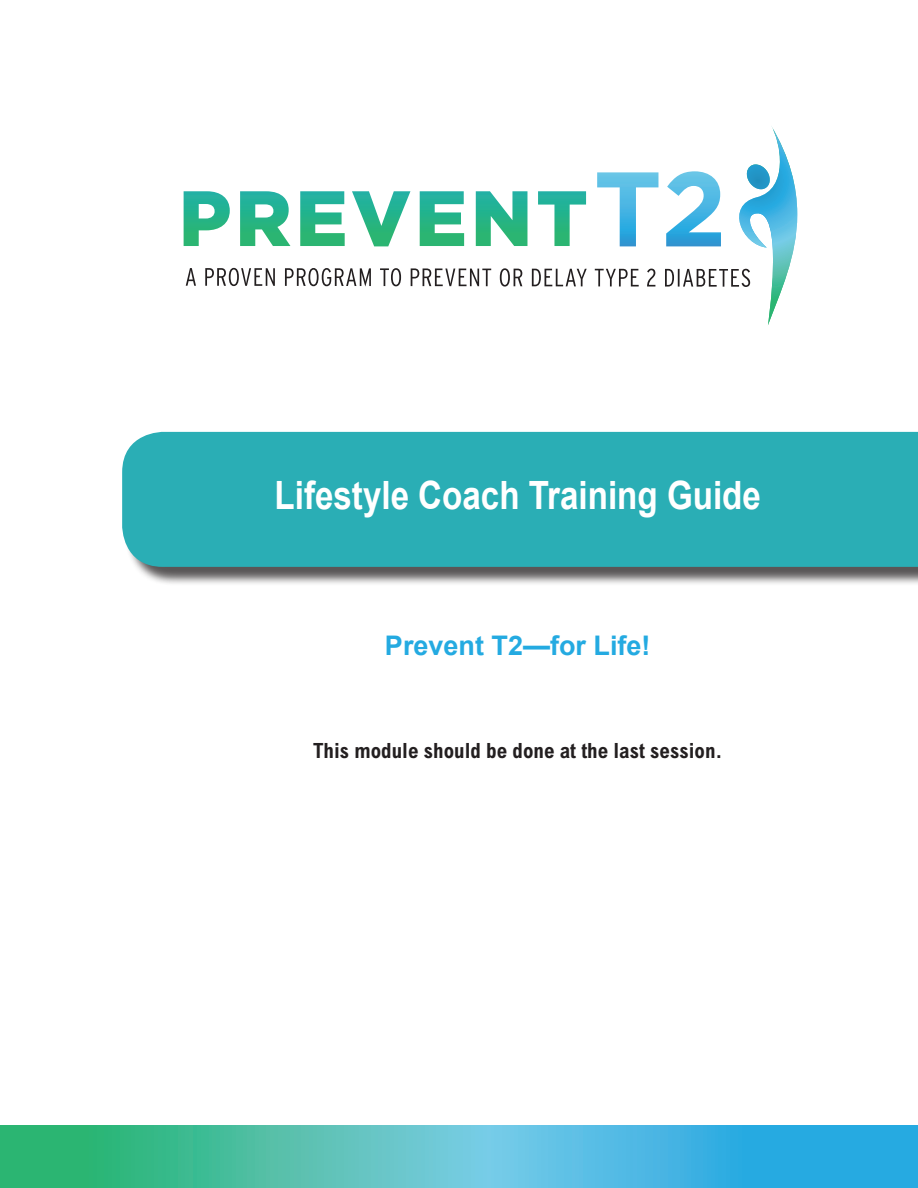
<style>
.page{position:relative;width:918px;height:1188px;background:#fff}
.page>*{position:absolute;margin:0;border:0;box-sizing:border-box;transform-origin:0 0}
.t1{font:700 39px "Arial";color:#fff;scale:.85 1}
.t2{font:700 27px "Arial";color:#24aae1}
.Body_Copy{font:700 condensed 21px "Arial MT Std";color:#231f20}
</style>
<div class="page">
<div style="left:124px;top:434px;width:794px;height:152px;background:#231f20;opacity:.75"></div>
<div style="left:122px;top:432px;width:796px;height:135px;background:#2aaeb5"></div>
<svg style="left:186px;top:268px;width:10px;height:18px"></svg>
<svg style="left:205px;top:268px;width:70px;height:18px"></svg>
<svg style="left:285px;top:268px;width:86px;height:19px"></svg>
<svg style="left:380px;top:268px;width:21px;height:18px"></svg>
<svg style="left:411px;top:268px;width:80px;height:18px"></svg>
<svg style="left:500px;top:268px;width:22px;height:19px"></svg>
<svg style="left:532px;top:269px;width:55px;height:17px"></svg>
<svg style="left:595px;top:269px;width:44px;height:18px"></svg>
<svg style="left:647px;top:269px;width:8px;height:18px"></svg>
<svg style="left:597px;top:172px;width:61px;height:74px"></svg>
<svg style="left:665px;top:126px;width:132px;height:199px"></svg>
<svg style="left:184px;top:191px;width:46px;height:55px"></svg>
<svg style="left:240px;top:191px;width:50px;height:55px"></svg>
<svg style="left:300px;top:191px;width:45px;height:55px"></svg>
<svg style="left:352px;top:191px;width:58px;height:55px"></svg>
<svg style="left:420px;top:191px;width:44px;height:55px"></svg>
<svg style="left:476px;top:191px;width:51px;height:55px"></svg>
<svg style="left:538px;top:191px;width:48px;height:55px"></svg>
<svg style="left:0;top:1125px;width:918px;height:63px"></svg>
<p class="t1" style="left:275px;top:469px;width:574px">Lifestyle Coach Training Guide</p>
<p class="t2" style="left:385px;top:627px;width:267px">Prevent T2—for Life!</p>
<p class="Body_Copy" style="left:313px;top:738px;width:411px">This module should be done at the last session.</p>
</div>
